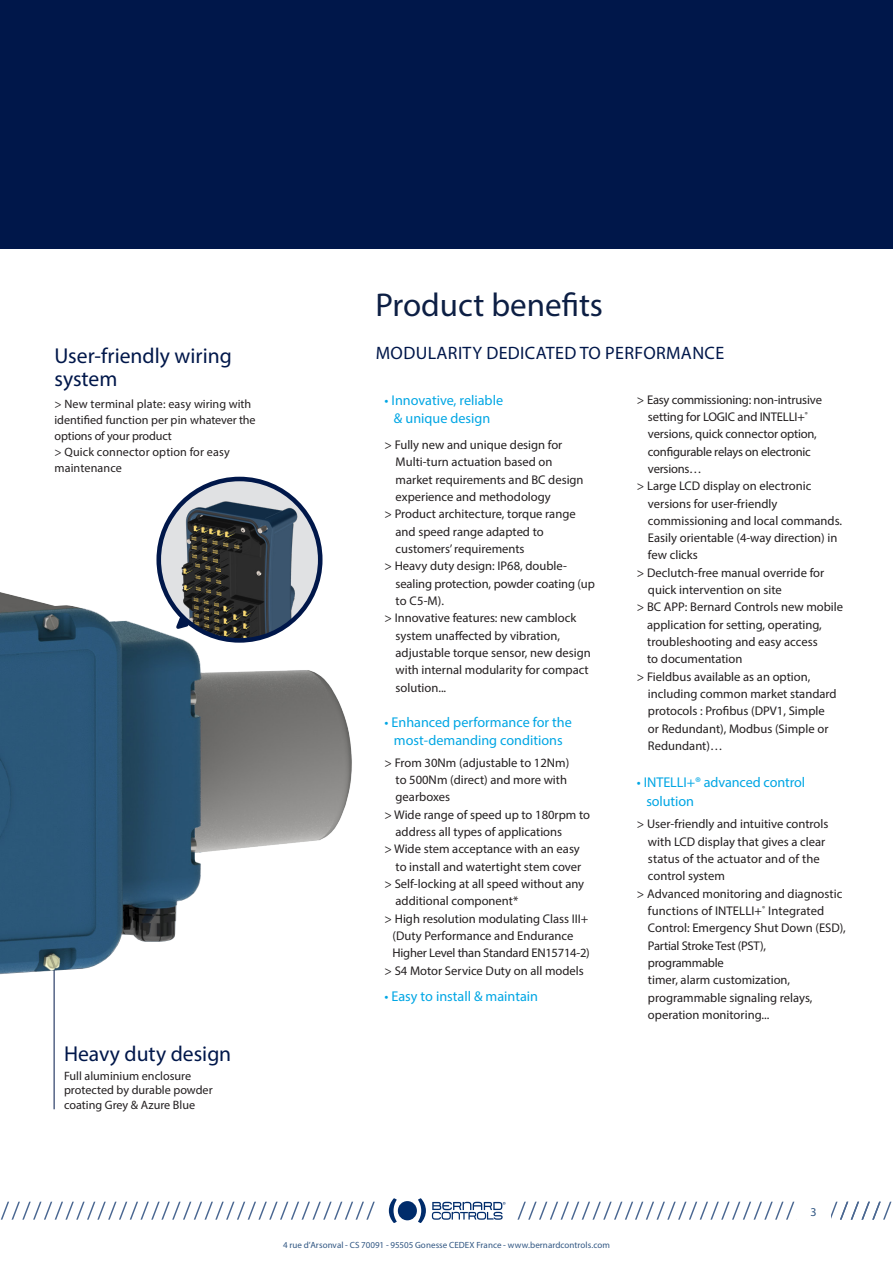
<style>
.page{position:relative;width:893px;height:1263px;background:#fff}
.page>*{position:absolute;margin:0;border:0;box-sizing:border-box;transform-origin:0 0}
.t1{font:33px "Myriad Pro";color:#0d1f44}
.t2{font:21.6px/23px "Myriad Pro";color:#00174a}
.t3{font:18px "Myriad Pro";letter-spacing:.02em;color:#00174a}
.t4{font:14.1px/17.4px "Myriad Pro";color:#00a6e4;text-align:center}
.t5{font:12.6px/17.4px "Myriad Pro";color:#231f20}
.t6{font:12.6px/17.4px "Myriad Pro";letter-spacing:-.02em;color:#231f20}
.t7{font:12.15px/16.2px "Myriad Pro";color:#231f20}
.t8{font:12px "Myriad Pro";color:#315783}
.t9{font:9px "Myriad Pro";letter-spacing:.01em;color:#315783}
</style>
<div class="page">
<svg style="left:1px;top:1202px;width:374px;height:17px"></svg>
<svg style="left:517px;top:1202px;width:374px;height:17px"></svg>
<div style="left:797px;top:1201px;width:33px;height:20px;background:#fff"></div>
<svg style="left:418px;top:1198px;width:8px;height:25px"></svg>
<svg style="left:389px;top:1198px;width:8px;height:25px"></svg>
<div style="left:398px;top:1201px;width:19px;height:19px;background:#002c6b;border-radius:50%"></div>
<svg style="left:432px;top:1202px;width:74px;height:18px"></svg>
<hr style="left:54px;top:921px;width:1px;height:188px;background:#00174a">
<div style="left:0;top:0;width:893px;height:248px;background:#00174a"></div>
<img style="left:0;top:476px;width:352px;height:564px">
<p class="t2" style="left:54px;top:344px;width:179px">User-friendly wiring system</p>
<p class="t7" style="left:54px;top:395px;width:203px">&gt; New terminal plate: easy wiring with identified function per pin whatever the options of your product</p>
<p class="t7" style="left:54px;top:444px;width:177px">&gt; Quick connector option for easy maintenance</p>
<p class="t2" style="left:64px;top:1042px;width:169px">Heavy duty design</p>
<p class="t7" style="left:64px;top:1068px;width:150px;line-height:14.9px">Full aluminium enclosure protected by durable powder coating Grey &amp; Azure Blue</p>
<p class="t1" style="left:376px;top:284px;width:229px">Product benefits</p>
<p class="t3" style="left:376px;top:342px;width:350px">MODULARITY DEDICATED TO PERFORMANCE</p>
<p class="t4" style="left:384px;top:392px;width:120px">• Innovative, reliable &amp; unique design</p>
<p class="t5" style="left:396px;top:436px;width:189px;text-indent:-11px">&gt; Fully new and unique design for<br>Multi-turn actuation based on market requirements and BC design experience and methodology</p>
<p class="t5" style="left:396px;top:505px;width:182px;text-indent:-11px">&gt; Product architecture, torque range and speed range adapted to customers’ requirements</p>
<p class="t5" style="left:396px;top:557px;width:201px;text-indent:-11px">&gt; Heavy duty design: IP68, double&shy;sealing protection, powder coating (up to C5-M).</p>
<p class="t5" style="left:396px;top:609px;width:197px;text-indent:-11px">&gt; Innovative features: new camblock system unaffected by vibration, adjustable torque sensor, new design with internal modularity for compact solution...</p>
<p class="t4" style="left:384px;top:713px;width:189px">• Enhanced performance for the most-demanding conditions</p>
<p class="t5" style="left:396px;top:753px;width:175px;text-indent:-11px">&gt; From 30Nm (adjustable to 12Nm) to 500Nm (direct) and more with gearboxes</p>
<p class="t5" style="left:396px;top:805px;width:196px;text-indent:-11px">&gt; Wide range of speed up to 180rpm to address all types of applications</p>
<p class="t5" style="left:384px;top:840px;width:198px;text-align:right">&gt; Wide stem acceptance with an easy to install and watertight stem cover</p>
<p class="t5" style="left:396px;top:875px;width:190px;text-indent:-11px">&gt; Self-locking at all speed without any additional component*</p>
<p class="t5" style="left:384px;top:909px;width:205px">&gt; High resolution modulating Class III+</p>
<p class="t5" style="left:392px;top:927px;width:182px">(Duty Performance and Endurance</p>
<p class="t6" style="left:392px;top:944px;width:199px">Higher Level than Standard EN15714-2)</p>
<p class="t5" style="left:384px;top:961px;width:201px">&gt; S4 Motor Service Duty on all models</p>
<p class="t4" style="left:384px;top:987px;width:155px">• Easy to install &amp; maintain</p>
<p class="t6" style="left:648px;top:390px;width:176px;text-indent:-11px">&gt; Easy commissioning: non-intrusive setting for LOGIC and INTELLI+<sup>® </sup>versions, quick connector option, configurable relays on electronic versions…</p>
<p class="t5" style="left:648px;top:477px;width:196px;text-indent:-11px">&gt; Large LCD display on electronic versions for user-friendly commissioning and local commands.<br>Easily orientable (4-way direction) in few clicks</p>
<p class="t5" style="left:648px;top:564px;width:178px;text-indent:-11px">&gt; Declutch-free manual override for quick intervention on site</p>
<p class="t5" style="left:647px;top:598px;width:197px;text-indent:-10px">&gt; BC APP: Bernard Controls new mobile application for setting, operating, troubleshooting and easy access<br>to documentation</p>
<p class="t5" style="left:648px;top:668px;width:190px;text-indent:-11px">&gt; Fieldbus available as an option, including common market standard protocols : Profibus (DPV1, Simple or Redundant), Modbus (Simple or<br>Redundant)…</p>
<p class="t4" style="left:646px;top:773px;width:160px;line-height:18.9px;text-align:left;text-indent:-9px">• INTELLI+® advanced control solution</p>
<p class="t5" style="left:648px;top:815px;width:182px;text-indent:-11px">&gt; User-friendly and intuitive controls with LCD display that gives a clear status of the actuator and of the control system</p>
<p class="t5" style="left:648px;top:884px;width:199px;text-indent:-11px">&gt; Advanced monitoring and diagnostic functions of INTELLI+<sup>®</sup> Integrated<br>Control: Emergency Shut Down (ESD),<br>Partial Stroke Test (PST),<br>programmable<br>timer, alarm customization, programmable signaling relays, operation monitoring...</p>
<p class="t9" style="left:283px;top:1239px;width:328px">4 rue d’Arsonval - CS 70091 - 95505 Gonesse CEDEX France - www.bernardcontrols.com</p>
<p class="t8" style="left:811px;top:1204px;width:8px">3</p>
</div>
